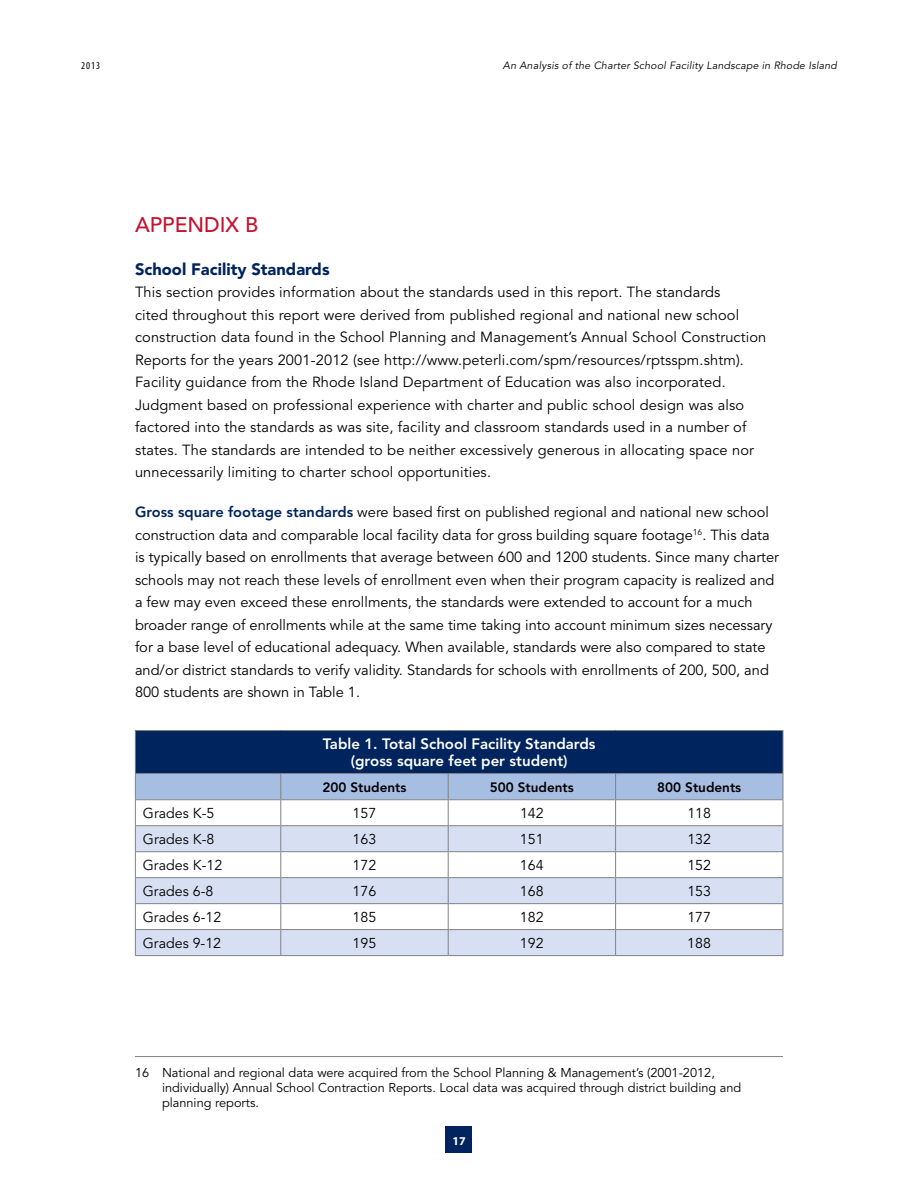
<style>
.page{position:relative;width:918px;height:1188px;background:#fff}
.page>*{position:absolute;margin:0;border:0;box-sizing:border-box;transform-origin:0 0}
.t1{font:500 21px "Avenir";color:#c41230}
.t2{font:900 16.5px "Avenir";color:#00245d}
.t3{font:800 15px/16.5px "Avenir";color:#fff;text-align:center}
.t4{font:14.7px/22.5px "Avenir";color:#000}
.t5{font:14.25px "Avenir";color:#000}
.t6{font:800 13.5px "Avenir";color:#000}
.t7{font:12.75px/15px "Avenir";color:#000}
.t8{font:700 12px "Myriad Pro";color:#fff}
.t9{font:italic 10.5px "Avenir";letter-spacing:.02em;color:#000}
.t10{font:condensed 10.5px "Myriad Pro";color:#000}
.s1{font-weight:800;color:#00245d}
</style>
<div class="page">
<div style="left:446px;top:1126px;width:26px;height:28px;background:#00245d"></div>
<div style="left:135px;top:730px;width:648px;height:44px;background:#00245d"></div>
<hr style="left:135px;top:731px;width:1px;height:42px;background:#808285">
<hr style="left:783px;top:731px;width:1px;height:42px;background:#808285">
<hr style="left:135px;top:730px;width:146px;height:1px;background:#808285">
<hr style="left:281px;top:730px;width:167px;height:1px;background:#808285">
<hr style="left:448px;top:730px;width:168px;height:1px;background:#808285">
<hr style="left:616px;top:730px;width:167px;height:1px;background:#808285">
<hr style="left:135px;top:773px;width:146px;height:1px;background:#808285">
<hr style="left:281px;top:773px;width:167px;height:1px;background:#808285">
<hr style="left:448px;top:773px;width:168px;height:1px;background:#808285">
<hr style="left:616px;top:773px;width:167px;height:1px;background:#808285">
<hr style="left:135px;top:955px;width:146px;height:1px;background:#808285">
<hr style="left:281px;top:955px;width:167px;height:1px;background:#808285">
<hr style="left:448px;top:955px;width:168px;height:1px;background:#808285">
<svg style="left:135px;top:774px;width:649px;height:181px"></svg>
<hr style="left:616px;top:929px;width:167px;height:1px;background:#808285">
<hr style="left:616px;top:955px;width:167px;height:1px;background:#808285">
<hr style="left:135px;top:1056px;width:648px;height:1px;background:#808285">
<p class="t10" style="left:81px;top:60px;width:21px">2013</p>
<p class="t9" style="left:503px;top:59px;width:336px">An Analysis of the Charter School Facility Landscape in Rhode Island</p>
<h1 class="t1" style="left:135px;top:213px;width:125px">APPENDIX B</h1>
<p class="t2" style="left:135px;top:259px;width:196px">School Facility Standards</p>
<p class="t4" style="left:135px;top:281px;width:633px">This section provides information about the standards used in this report. The standards<br>cited throughout this report were derived from published regional and national new school construction data found in the School Planning and Management’s Annual School Construction Reports for the years 2001-2012 (see http://www.peterli.com/spm/resources/rptsspm.shtm).<br>Facility guidance from the Rhode Island Department of Education was also incorporated.<br>Judgment based on professional experience with charter and public school design was also factored into the standards as was site, facility and classroom standards used in a number of states. The standards are intended to be neither excessively generous in allocating space nor unnecessarily limiting to charter school opportunities.</p>
<p class="t4" style="left:135px;top:501px;width:646px"><span class="s1">Gross square footage standards</span> were based first on published regional and national new school construction data and comparable local facility data for gross building square footage<sup>16</sup>. This data is typically based on enrollments that average between 600 and 1200 students. Since many charter schools may not reach these levels of enrollment even when their program capacity is realized and a few may even exceed these enrollments, the standards were extended to account for a much broader range of enrollments while at the same time taking into account minimum sizes necessary for a base level of educational adequacy. When available, standards were also compared to state and/or district standards to verify validity. Standards for schools with enrollments of 200, 500, and 800 students are shown in Table 1.</p>
<p class="t3" style="left:323px;top:736px;width:274px">Table 1. Total School Facility Standards (gross square feet per student)</p>
<p class="t6" style="left:323px;top:779px;width:85px">200 Students</p>
<p class="t6" style="left:490px;top:779px;width:85px">500 Students</p>
<p class="t6" style="left:657px;top:779px;width:85px">800 Students</p>
<p class="t5" style="left:143px;top:805px;width:73px">Grades K-5</p>
<p class="t5" style="left:353px;top:805px;width:25px">157</p>
<p class="t5" style="left:520px;top:805px;width:25px">142</p>
<p class="t5" style="left:687px;top:805px;width:25px">118</p>
<p class="t5" style="left:143px;top:831px;width:73px">Grades K-8</p>
<p class="t5" style="left:353px;top:831px;width:25px">163</p>
<p class="t5" style="left:520px;top:831px;width:25px">151</p>
<p class="t5" style="left:687px;top:831px;width:25px">132</p>
<p class="t5" style="left:143px;top:857px;width:81px">Grades K-12</p>
<p class="t5" style="left:353px;top:857px;width:25px">172</p>
<p class="t5" style="left:520px;top:857px;width:25px">164</p>
<p class="t5" style="left:687px;top:857px;width:25px">152</p>
<p class="t5" style="left:143px;top:883px;width:72px">Grades 6-8</p>
<p class="t5" style="left:353px;top:883px;width:25px">176</p>
<p class="t5" style="left:520px;top:883px;width:25px">168</p>
<p class="t5" style="left:687px;top:883px;width:25px">153</p>
<p class="t5" style="left:143px;top:909px;width:80px">Grades 6-12</p>
<p class="t5" style="left:353px;top:909px;width:25px">185</p>
<p class="t5" style="left:520px;top:909px;width:25px">182</p>
<p class="t5" style="left:687px;top:909px;width:25px">177</p>
<p class="t5" style="left:143px;top:935px;width:80px">Grades 9-12</p>
<p class="t5" style="left:353px;top:935px;width:25px">195</p>
<p class="t5" style="left:520px;top:935px;width:25px">192</p>
<p class="t5" style="left:687px;top:935px;width:25px">188</p>
<p class="t7" style="left:162px;top:1065px;width:581px;text-indent:-27px">16 National and regional data were acquired from the School Planning &amp; Management’s (2001-2012, individually) Annual School Contraction Reports. Local data was acquired through district building and planning reports.</p>
<p class="t8" style="left:452px;top:1134px;width:15px">17</p>
</div>
